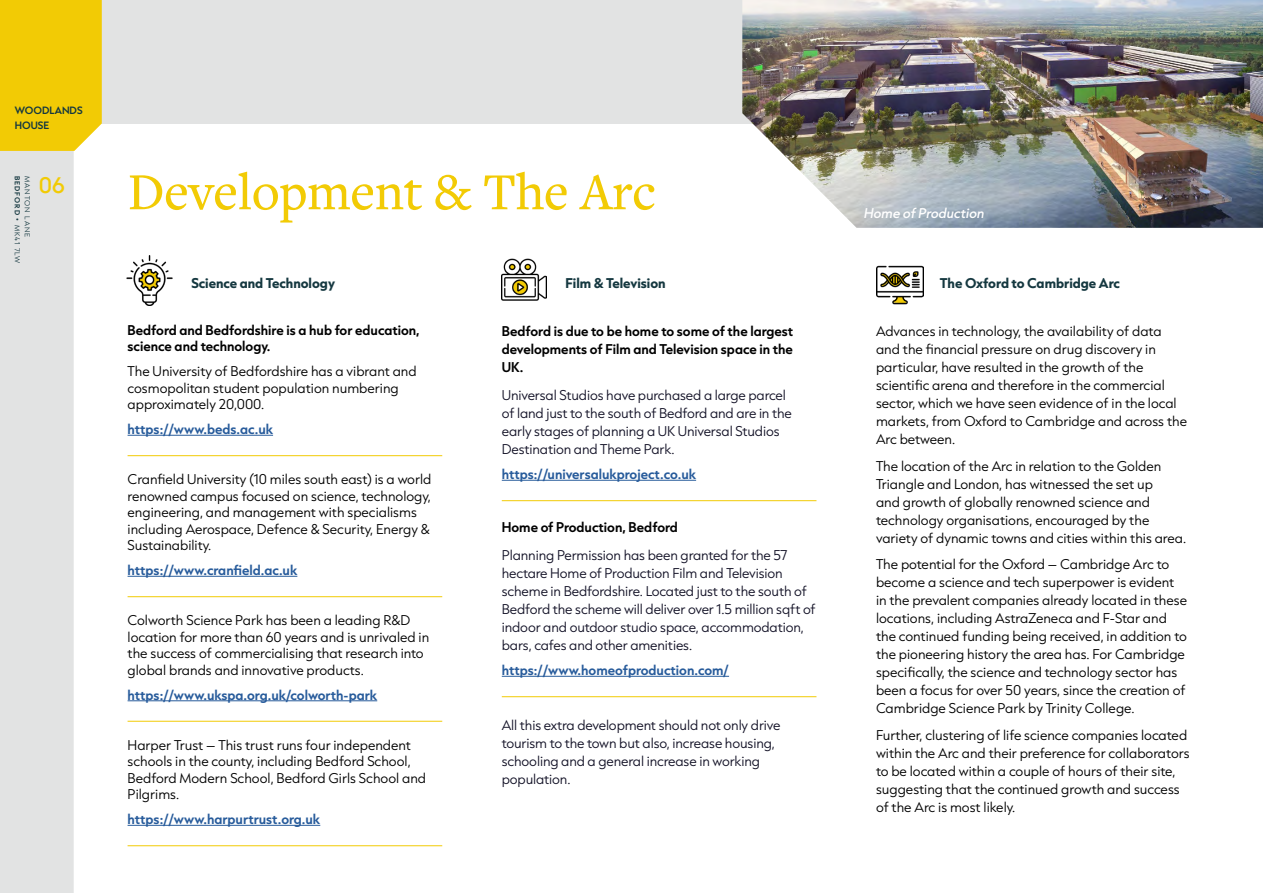
<style>
.page{position:relative;width:1263px;height:893px;background:#fff}
.page>*{position:absolute;margin:0;border:0;box-sizing:border-box;transform-origin:0 0}
.t1{font:500 54px "Freight Text Pro";letter-spacing:-.01em;color:#f2cb05}
.t2{font:500 19.05px "Capitana";color:#f2cb05}
.t3{font:300 12px/18px "Capitana";color:#000}
.t4{font:300 12px/18px "Capitana";letter-spacing:-.01em;color:#121126}
.t5{font:600 12px "Capitana";color:#275b9b}
.t6{font:600 12px/18px "Capitana";color:#000}
.t7{font:700 12px "Capitana";color:#153840}
.t8{font:italic 500 12px "Capitana";color:#fff}
.t9{font:600 9px/14.5px "Capitana";color:#153840}
.t10{font:300 6.3px "Capitana";letter-spacing:.16em;color:#153840}
.t11{font:600 6.3px "Capitana";letter-spacing:.16em;color:#153840}
</style>
<div class="page">
<div style="left:43px;top:0;width:1220px;height:123px;background:#e2e3e3"></div>
<div style="left:0;top:151px;width:74px;height:742px;background:#e2e3e3"></div>
<div style="left:0;top:0;width:102px;height:151px;background:#f2cb05"></div>
<hr style="left:128px;top:455px;width:314px;height:1px;background:#f2cb05">
<hr style="left:128px;top:435px;width:145px;height:1px;background:#275b9b">
<hr style="left:128px;top:596px;width:314px;height:1px;background:#f2cb05">
<hr style="left:128px;top:576px;width:169px;height:1px;background:#275b9b">
<hr style="left:128px;top:721px;width:314px;height:1px;background:#f2cb05">
<hr style="left:128px;top:700px;width:249px;height:1px;background:#275b9b">
<hr style="left:128px;top:845px;width:314px;height:1px;background:#f2cb05">
<hr style="left:128px;top:825px;width:192px;height:1px;background:#275b9b">
<hr style="left:502px;top:500px;width:314px;height:1px;background:#f2cb05">
<hr style="left:502px;top:480px;width:194px;height:1px;background:#275b9b">
<hr style="left:502px;top:696px;width:314px;height:1px;background:#f2cb05">
<hr style="left:502px;top:676px;width:227px;height:1px;background:#275b9b">
<img style="left:126px;top:255px;width:47px;height:51px">
<img style="left:502px;top:258px;width:44px;height:43px">
<img style="left:876px;top:265px;width:47px;height:40px">
<img style="left:742px;top:0;width:521px;height:228px">
<p class="t9" style="left:15px;top:103px;width:69px">WOODLANDS<br>HOUSE</p>
<p class="t11" style="left:22px;top:176px;width:40px;rotate:90deg">BEDFORD</p>
<p class="t10" style="left:32px;top:176px;width:63px;rotate:90deg">MANTON LANE</p>
<p class="t10" style="left:22px;top:218px;width:46px;rotate:90deg">• MK41 7LW</p>
<h2 class="t2" style="left:39px;top:171px;width:28px">06</h2>
<h1 class="t1" style="left:128px;top:156px;width:530px">Development &amp; The Arc</h1>
<p class="t7" style="left:191px;top:274px;width:145px">Science and Technology</p>
<p class="t6" style="left:128px;top:321px;width:294px;line-height:16.5px">Bedford and Bedfordshire is a hub for education, science and technology.</p>
<p class="t3" style="left:128px;top:363px;width:291px;line-height:16.5px">The University of Bedfordshire has a vibrant and cosmopolitan student population numbering approximately 20,000.</p>
<p class="t5" style="left:128px;top:420px;width:147px">https://www.beds.ac.uk</p>
<p class="t3" style="left:128px;top:471px;width:305px;line-height:16.5px">Cranfield University (10 miles south east) is a world renowned campus focused on science, technology, engineering, and management with specialisms including Aerospace, Defence &amp; Security, Energy &amp; Sustainability.</p>
<p class="t5" style="left:128px;top:561px;width:171px">https://www.cranfield.ac.uk</p>
<p class="t3" style="left:128px;top:612px;width:303px;line-height:16.5px">Colworth Science Park has been a leading R&amp;D location for more than 60 years and is unrivaled in the success of commercialising that research into global brands and innovative products.</p>
<p class="t5" style="left:128px;top:686px;width:251px">https://www.ukspa.org.uk/colworth-park</p>
<p class="t3" style="left:128px;top:736px;width:300px;line-height:16.5px">Harper Trust – This trust runs four independent schools in the county, including Bedford School, Bedford Modern School, Bedford Girls School and Pilgrims.</p>
<p class="t5" style="left:128px;top:810px;width:194px">https://www.harpurtrust.org.uk</p>
<p class="t7" style="left:566px;top:274px;width:102px">Film &amp; Television</p>
<p class="t6" style="left:502px;top:322px;width:293px;text-align:justify">Bedford is due to be home to some of the largest developments of Film and Television space in the UK.</p>
<p class="t4" style="left:502px;top:386px;width:292px">Universal Studios have purchased a large parcel of land just to the south of Bedford and are in the early stages of planning a UK Universal Studios Destination and Theme Park.</p>
<p class="t5" style="left:502px;top:465px;width:196px">https://universalukproject.co.uk</p>
<p class="t6" style="left:502px;top:518px;width:178px">Home of Production, Bedford</p>
<p class="t4" style="left:502px;top:546px;width:315px">Planning Permission has been granted for the 57 hectare Home of Production Film and Television scheme in Bedfordshire. Located just to the south of Bedford the scheme will deliver over 1.5 million sqft of indoor and outdoor studio space, accommodation, bars, cafes and other amenities.</p>
<p class="t5" style="left:502px;top:661px;width:229px">https://www.homeofproduction.com/</p>
<p class="t4" style="left:502px;top:715px;width:280px">All this extra development should not only drive tourism to the town but also, increase housing, schooling and a general increase in working population.</p>
<p class="t8" style="left:863px;top:204px;width:125px">Home of Production</p>
<p class="t7" style="left:940px;top:274px;width:182px">The Oxford to Cambridge Arc</p>
<p class="t3" style="left:876px;top:322px;width:313px">Advances in technology, the availability of data and the financial pressure on drug discovery in particular, have resulted in the growth of the scientific arena and therefore in the commercial sector, which we have seen evidence of in the local markets, from Oxford to Cambridge and across the Arc between.</p>
<p class="t3" style="left:876px;top:456px;width:312px">The location of the Arc in relation to the Golden Triangle and London, has witnessed the set up<br>and growth of globally renowned science and technology organisations, encouraged by the variety of dynamic towns and cities within this area.</p>
<p class="t3" style="left:876px;top:555px;width:313px">The potential for the Oxford – Cambridge Arc to become a science and tech superpower is evident in the prevalent companies already located in these locations, including AstraZeneca and F-Star and the continued funding being received, in addition to the pioneering history the area has. For Cambridge specifically, the science and technology sector has been a focus for over 50 years, since the creation of Cambridge Science Park by Trinity College.</p>
<p class="t3" style="left:876px;top:725px;width:315px">Further, clustering of life science companies located within the Arc and their preference for collaborators to be located within a couple of hours of their site, suggesting that the continued growth and success of the Arc is most likely.</p>
</div>
